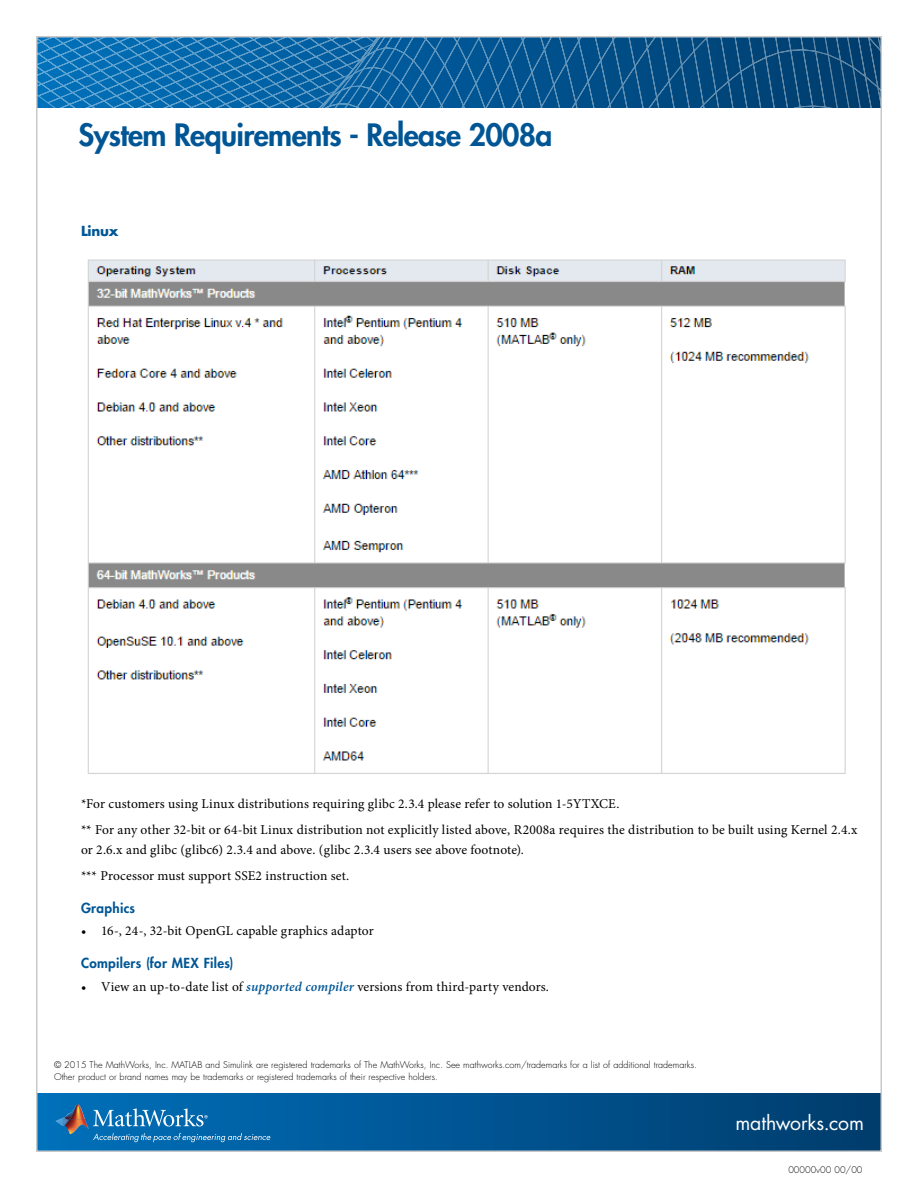
<style>
.page{position:relative;width:918px;height:1188px;background:#fff}
.page>*{position:absolute;margin:0;border:0;box-sizing:border-box;transform-origin:0 0}
.t1{font:800 30px "Futura Std";letter-spacing:-.02em;color:#005695}
.t2{font:19.5px "Futura Std";letter-spacing:-.005em;color:#fff}
.t3{font:13.5px/26.2px "Minion Pro";letter-spacing:.01em;color:#000}
.t4{font:800 13.5px "Futura Std";letter-spacing:.02em;color:#005695}
.t5{font:700 13.5px "Futura Std";letter-spacing:-.015em;color:#005695}
.t6{font:300 9px/11.2px "Futura Std";color:#000}
.s1{font-weight:600;font-style:italic;color:#005695}
</style>
<div class="page">
<div style="left:37px;top:1094px;width:844px;height:57px;background:linear-gradient(to right,#0070bb,#003c6d)"></div>
<svg style="left:39px;top:39px;width:384px;height:69px;background:#1872b1"></svg>
<svg style="left:423px;top:39px;width:25px;height:69px;background:#0e609c"></svg>
<svg style="left:448px;top:39px;width:16px;height:69px"></svg>
<svg style="left:464px;top:39px;width:415px;height:69px;background:#0d5286"></svg>
<img style="left:64px;top:1104px;width:21px;height:15px">
<svg style="left:56px;top:1118px;width:8px;height:8px"></svg>
<img style="left:64px;top:1119px;width:25px;height:15px">
<svg style="left:93px;top:1133px;width:177px;height:9px;background:#2d82bb"></svg>
<svg style="left:93px;top:1108px;width:115px;height:19px;background:#3e8dc2"></svg>
<img style="left:87px;top:259px;width:759px;height:515px">
<h1 class="t1" style="left:79px;top:116px;width:475px">System Requirements - Release 2008a</h1>
<p class="t5" style="left:81px;top:222px;width:39px">Linux</p>
<p class="t3" style="left:81px;top:791px;width:778px">*For customers using Linux distributions requiring glibc 2.3.4 please refer to solution 1-5YTXCE.<br>** For any other 32-bit or 64-bit Linux distribution not explicitly listed above, R2008a requires the distribution to be built using Kernel 2.4.x</p>
<p class="t3" style="left:81px;top:836px;width:445px">or 2.6.x and glibc (glibc6) 2.3.4 and above. (glibc 2.3.4 users see above footnote). *** Processor must support SSE2 instruction set.</p>
<p class="t4" style="left:81px;top:899px;width:56px">Graphics</p>
<p class="t3" style="left:81px;top:918px;width:294px">• 16-, 24-, 32-bit OpenGL capable graphics adaptor</p>
<p class="t4" style="left:81px;top:955px;width:154px">Compilers (for MEX Files)</p>
<p class="t3" style="left:81px;top:973px;width:470px">• View an up-to-date list of <span class="s1">supported compiler</span> versions from third-party vendors.</p>
<p class="t6" style="left:54px;top:1060px;width:644px">© 2015 The MathWorks, Inc. MATLAB and Simulink are registered trademarks of The MathWorks, Inc. See mathworks.com/trademarks for a list of additional trademarks.<br>Other product or brand names may be trademarks or registered trademarks of their respective holders.</p>
<h2 class="t2" style="left:735px;top:1110px;width:130px">mathworks.com</h2>
<p class="t6" style="left:788px;top:1165px;width:76px">00000v00 00/00</p>
</div>
